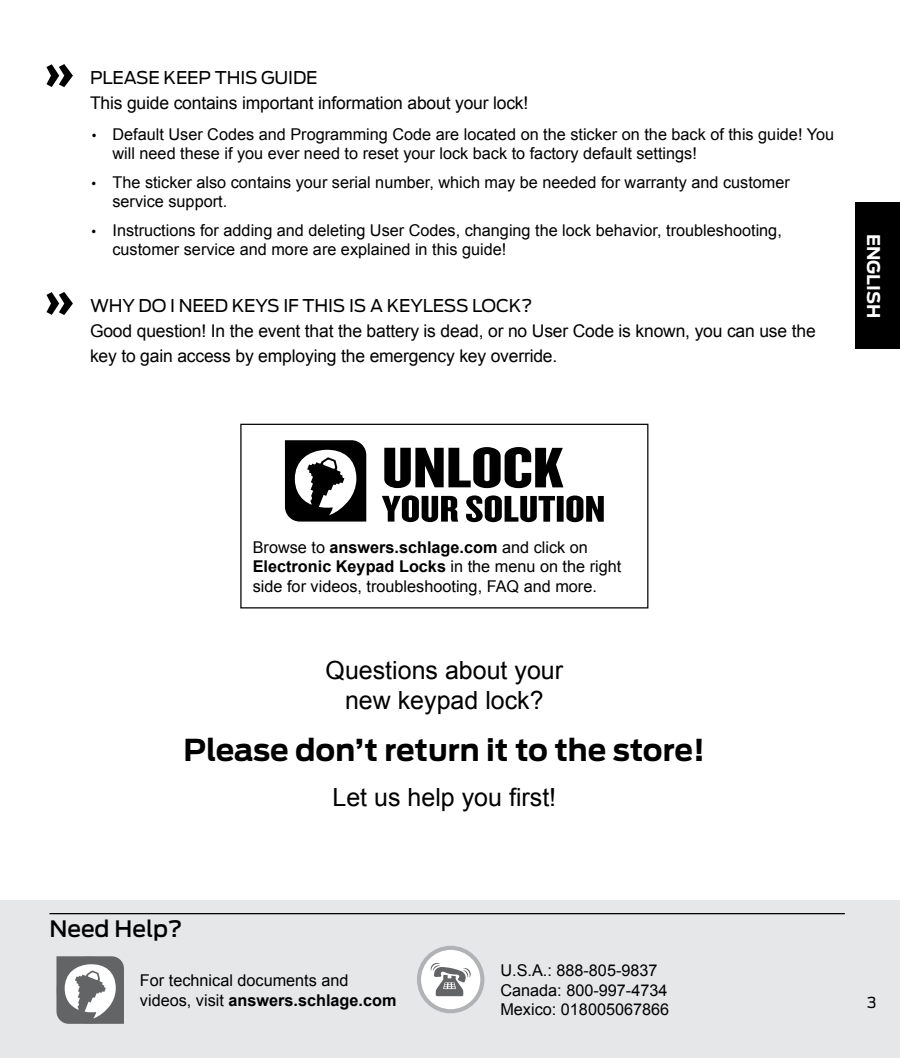
<style>
.page{position:relative;width:900px;height:1058px;background:#fff}
.page>*{position:absolute;margin:0;border:0;box-sizing:border-box;transform-origin:0 0}
.t1{font:700 55px "Foundry Form Sans";color:#000}
.t2{font:700 30px "Antenna";letter-spacing:-.005em;color:#000}
.t3{font:25px/30px "Arial";color:#000;text-align:center}
.t4{font:500 22.5px "Antenna";color:#000}
.t5{font:17.5px/25px "Arial";letter-spacing:-.01em;color:#000}
.t6{font:17.5px "Antenna";letter-spacing:-.01em;color:#000}
.t7{font:700 17.5px "Antenna";color:#fff}
.t8{font:16.25px/19.5px "Arial";color:#000}
.t9{font:15px "Antenna";color:#000}
.s1{font-family:"Foundry Form Sans Demi OSF"}
.s2{font-weight:700}
</style>
<div class="page">
<div style="left:0;top:900px;width:900px;height:158px;background:#e6e7e8"></div>
<div style="left:855px;top:202px;width:45px;height:147px;background:#000"></div>
<svg style="left:384px;top:447px;width:179px;height:41px"></svg>
<svg style="left:382px;top:495px;width:76px;height:27px"></svg>
<svg style="left:466px;top:495px;width:89px;height:27px"></svg>
<div style="left:557px;top:496px;width:7px;height:25px;background:#000"></div>
<svg style="left:566px;top:495px;width:38px;height:27px"></svg>
<svg style="left:285px;top:440px;width:81px;height:81px"></svg>
<div style="left:240px;top:423px;width:408px;height:185px;border:1px solid #000"></div>
<hr style="left:49px;top:913px;width:796px;height:1px;background:#000">
<svg style="left:56px;top:956px;width:68px;height:67px;background:#969698"></svg>
<svg style="left:419px;top:947px;width:63px;height:64px;background:#f2f2f3"></svg>
<div style="left:417px;top:945px;width:67px;height:68px;border:4px solid #b1b2b5;border-radius:50%"></div>
<svg style="left:431px;top:962px;width:40px;height:34px"></svg>
<h1 class="t1" style="left:45px;top:40px;width:30px">»</h1>
<p class="t6" style="left:90px;top:66px;width:229px">PLEASE KEEP THIS GUIDE</p>
<p class="t5" style="left:90px;top:90px;width:440px">This guide contains important information about your lock!</p>
<p class="t8" style="left:113px;top:124px;width:723px;text-indent:-23px"><span class="s1">•</span> Default User Codes and Programming Code are located on the sticker on the back of this guide! You will need these if you ever need to reset your lock back to factory default settings!</p>
<p class="t8" style="left:113px;top:172px;width:679px;text-indent:-23px"><span class="s1">•</span> The sticker also contains your serial number, which may be needed for warranty and customer service support.</p>
<p class="t8" style="left:113px;top:220px;width:671px;text-indent:-23px"><span class="s1">•</span> Instructions for adding and deleting User Codes, changing the lock behavior, troubleshooting, customer service and more are explained in this guide!</p>
<h1 class="t1" style="left:45px;top:267px;width:30px">»</h1>
<p class="t6" style="left:90px;top:293px;width:444px">WHY DO I NEED KEYS IF THIS IS A KEYLESS LOCK?</p>
<p class="t5" style="left:90px;top:318px;width:727px">Good question! In the event that the battery is dead, or no User Code is known, you can use the key to gain access by employing the emergency key override.</p>
<p class="t7" style="left:886px;top:233px;width:86px;rotate:90deg">ENGLISH</p>
<p class="t8" style="left:253px;top:537px;width:370px">Browse to <span class="s2">answers.schlage.com</span> and click on<br><span class="s2">Electronic Keypad Locks</span> in the menu on the right side for videos, troubleshooting, FAQ and more.</p>
<h3 class="t3" style="left:326px;top:656px;width:239px">Questions about your new keypad lock?</h3>
<h2 class="t2" style="left:184px;top:729px;width:523px">Please don’t return it to the store!</h2>
<h3 class="t3" style="left:333px;top:782px;width:225px">Let us help you first!</h3>
<h3 class="t4" style="left:49px;top:913px;width:134px">Need Help?</h3>
<p class="t8" style="left:140px;top:970px;width:258px">For technical documents and videos, visit <span class="s2">answers.schlage.com</span></p>
<p class="t8" style="left:500px;top:961px;width:170px">U.S.A.: 888-805-9837<br>Canada: 800-997-4734<br>Mexico: 018005067866</p>
<p class="t9" style="left:867px;top:992px;width:11px">3</p>
</div>
